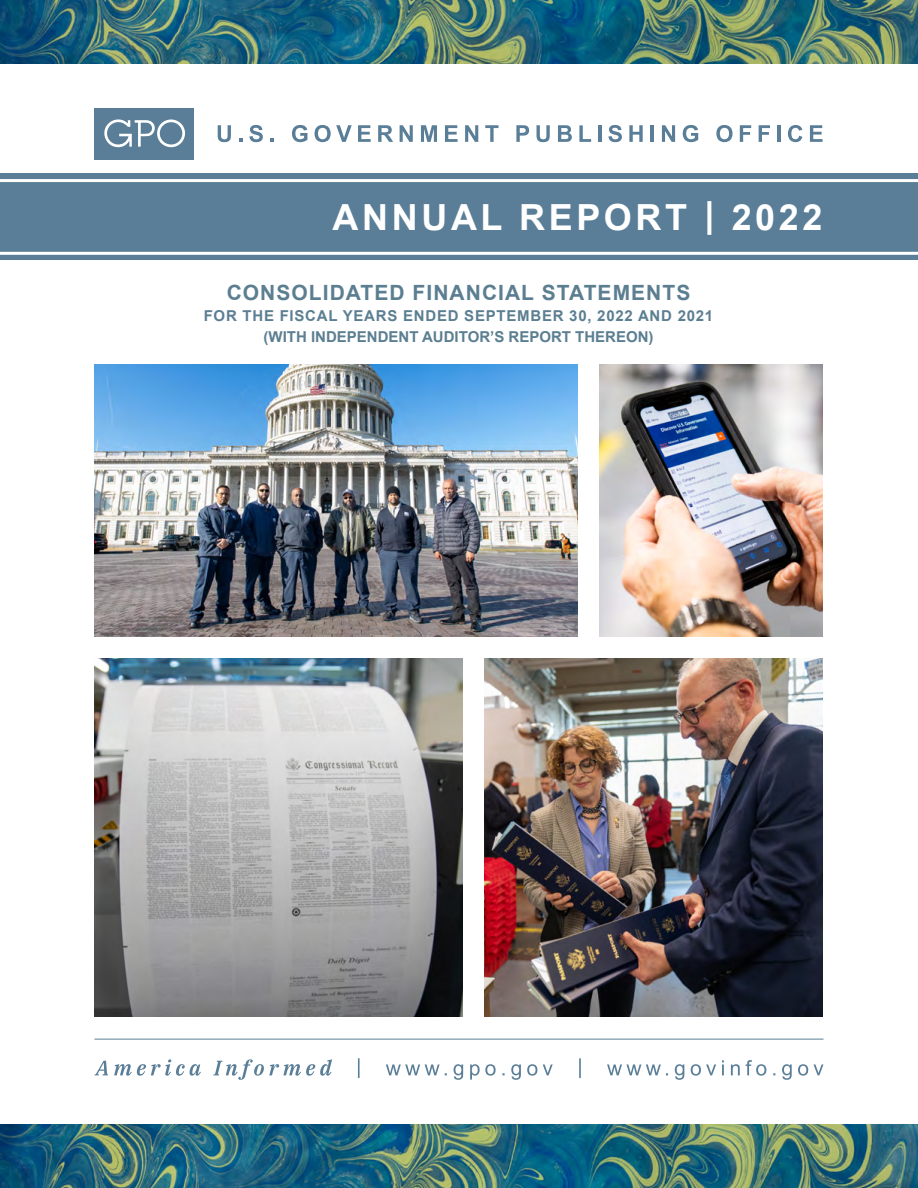
<style>
.page{position:relative;width:918px;height:1188px;background:#fff}
.page>*{position:absolute;margin:0;border:0;box-sizing:border-box;transform-origin:0 0}
.t1{font:700 36px "Arial";letter-spacing:.1em;color:#fff}
.t2{font:700 21px "Arial";letter-spacing:.05em;color:#5b7e91}
.t3{font:700 15px/21px "Arial";letter-spacing:.05em;color:#5b7e91;text-align:center}
</style>
<div class="page">
<img style="left:0;top:1125px;width:918px;height:63px">
<img style="left:0;top:0;width:918px;height:63px">
<div style="left:94px;top:108px;width:100px;height:51px;background:#5a7e97"></div>
<svg style="left:104px;top:119px;width:81px;height:28px"></svg>
<svg style="left:218px;top:125px;width:13px;height:17px"></svg>
<svg style="left:249px;top:125px;width:14px;height:17px"></svg>
<svg style="left:292px;top:125px;width:15px;height:17px"></svg>
<svg style="left:315px;top:125px;width:37px;height:17px"></svg>
<svg style="left:358px;top:125px;width:13px;height:17px"></svg>
<svg style="left:378px;top:125px;width:15px;height:17px"></svg>
<svg style="left:400px;top:125px;width:13px;height:17px"></svg>
<svg style="left:421px;top:125px;width:16px;height:17px"></svg>
<svg style="left:445px;top:125px;width:13px;height:17px"></svg>
<svg style="left:465px;top:125px;width:13px;height:17px"></svg>
<svg style="left:485px;top:125px;width:14px;height:17px"></svg>
<svg style="left:516px;top:125px;width:13px;height:17px"></svg>
<svg style="left:537px;top:125px;width:13px;height:17px"></svg>
<svg style="left:558px;top:125px;width:14px;height:17px"></svg>
<svg style="left:579px;top:125px;width:12px;height:17px"></svg>
<hr style="left:598px;top:125px;width:3px;height:17px;background:#5a7e97">
<svg style="left:608px;top:125px;width:14px;height:17px"></svg>
<svg style="left:629px;top:125px;width:14px;height:17px"></svg>
<hr style="left:651px;top:125px;width:3px;height:17px;background:#5a7e97">
<svg style="left:662px;top:125px;width:13px;height:17px"></svg>
<svg style="left:683px;top:125px;width:15px;height:17px"></svg>
<svg style="left:716px;top:125px;width:17px;height:17px"></svg>
<svg style="left:740px;top:125px;width:11px;height:17px"></svg>
<svg style="left:759px;top:125px;width:11px;height:17px"></svg>
<hr style="left:777px;top:125px;width:4px;height:17px;background:#5a7e97">
<svg style="left:788px;top:125px;width:14px;height:17px"></svg>
<svg style="left:810px;top:125px;width:13px;height:17px"></svg>
<svg style="left:94px;top:1058px;width:730px;height:22px"></svg>
<hr style="left:94px;top:1039px;width:730px;height:1px;background:#5a7e97">
<div style="left:0;top:174px;width:918px;height:86px;background:#5a7e97"></div>
<hr style="left:0;top:179px;width:918px;height:3px;background:#fff">
<hr style="left:0;top:252px;width:918px;height:3px;background:#fff">
<img style="left:94px;top:365px;width:484px;height:271px">
<img style="left:94px;top:659px;width:368px;height:357px">
<img style="left:600px;top:365px;width:223px;height:271px">
<img style="left:485px;top:659px;width:338px;height:357px">
<h1 class="t1" style="left:333px;top:194px;width:491px">ANNUAL REPORT | 2022</h1>
<h2 class="t2" style="left:227px;top:279px;width:465px">CONSOLIDATED FINANCIAL STATEMENTS</h2>
<p class="t3" style="left:204px;top:306px;width:511px">FOR THE FISCAL YEARS ENDED SEPTEMBER 30, 2022 AND 2021 (WITH INDEPENDENT AUDITOR’S REPORT THEREON)</p>
</div>
